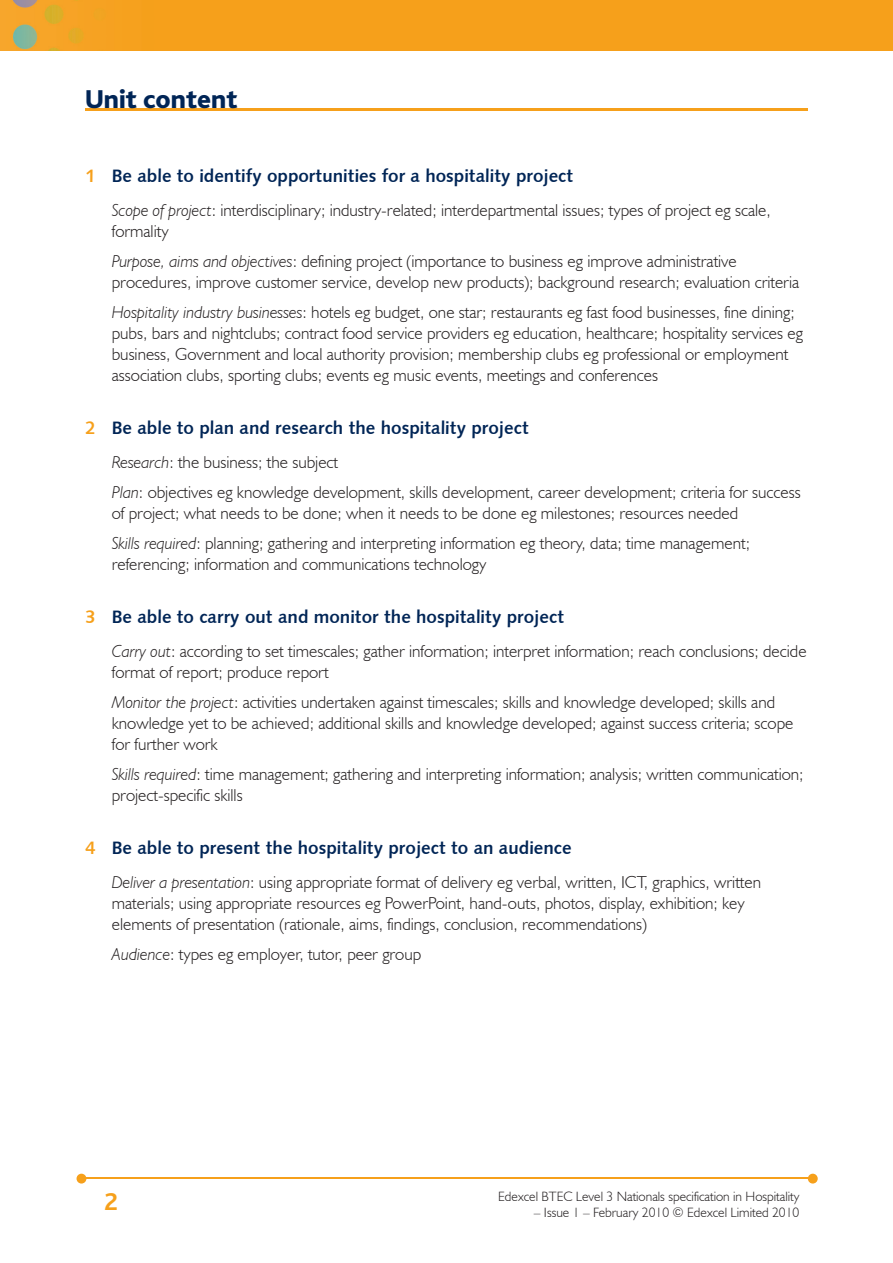
<style>
.page{position:relative;width:893px;height:1263px;background:#fff}
.page>*{position:absolute;margin:0;border:0;box-sizing:border-box;transform-origin:0 0}
.t1{font:800 27px "Bliss";color:#002556}
.t2{font:700 25.5px "Bliss";color:#f6a01b}
.t3{font:18px "Humanist 531 BT Bold A";color:#002556}
.t4{font:300 17.25px/21px "Humanist 521 BT";color:#231f20}
.t5{font:300 13.5px "Humanist 521 BT";color:#231f20}
.s1{color:#f6a01b}
.s2{font-style:italic}
</style>
<div class="page">
<img style="left:0;top:0;width:893px;height:51px">
<hr style="left:82px;top:1178px;width:728px;height:1px;background:#f6a01b">
<svg style="left:808px;top:1174px;width:10px;height:9px"></svg>
<svg style="left:77px;top:1174px;width:9px;height:9px"></svg>
<hr style="left:85px;top:108px;width:723px;height:2px;background:#f6a01b">
<h1 class="t1" style="left:85px;top:85px;width:154px">Unit content</h1>
<p class="t3" style="left:85px;top:164px;width:490px"><span class="s1">1</span> Be able to identify opportunities for a hospitality project</p>
<p class="t4" style="left:112px;top:199px;width:660px"><span class="s2">Scope of project</span>: interdisciplinary; industry-related; interdepartmental issues; types of project eg scale, formality</p>
<p class="t4" style="left:112px;top:250px;width:689px"><span class="s2">Purpose, aims and objectives</span>: defining project (importance to business eg improve administrative procedures, improve customer service, develop new products); background research; evaluation criteria</p>
<p class="t4" style="left:112px;top:301px;width:693px"><span class="s2">Hospitality industry businesses</span>: hotels eg budget, one star; restaurants eg fast food businesses, fine dining; pubs, bars and nightclubs; contract food service providers eg education, healthcare; hospitality services eg business, Government and local authority provision; membership clubs eg professional or employment association clubs, sporting clubs; events eg music events, meetings and conferences</p>
<p class="t3" style="left:85px;top:416px;width:445px"><span class="s1">2</span> Be able to plan and research the hospitality project</p>
<p class="t4" style="left:112px;top:447px;width:690px;line-height:30px"><span class="s2">Research</span>: the business; the subject<br><span class="s2">Plan</span>: objectives eg knowledge development, skills development, career development; criteria for success</p>
<p class="t4" style="left:112px;top:498px;width:640px;line-height:30px">of project; what needs to be done; when it needs to be done eg milestones; resources needed<br><span class="s2">Skills required</span>: planning; gathering and interpreting information eg theory, data; time management;</p>
<p class="t4" style="left:112px;top:553px;width:376px">referencing; information and communications technology</p>
<p class="t3" style="left:85px;top:605px;width:481px"><span class="s1">3</span> Be able to carry out and monitor the hospitality project</p>
<p class="t4" style="left:112px;top:640px;width:696px"><span class="s2">Carry out</span>: according to set timescales; gather information; interpret information; reach conclusions; decide format of report; produce report</p>
<p class="t4" style="left:112px;top:691px;width:683px"><span class="s2">Monitor the project</span>: activities undertaken against timescales; skills and knowledge developed; skills and knowledge yet to be achieved; additional skills and knowledge developed; against success criteria; scope for further work</p>
<p class="t4" style="left:112px;top:763px;width:693px"><span class="s2">Skills required</span>: time management; gathering and interpreting information; analysis; written communication; project-specific skills</p>
<p class="t3" style="left:85px;top:836px;width:488px"><span class="s1">4</span> Be able to present the hospitality project to an audience</p>
<p class="t4" style="left:112px;top:871px;width:651px"><span class="s2">Deliver a presentation</span>: using appropriate format of delivery eg verbal, written, ICT, graphics, written materials; using appropriate resources eg PowerPoint, hand-outs, photos, display, exhibition; key elements of presentation (rationale, aims, findings, conclusion, recommendations)</p>
<p class="t4" style="left:112px;top:943px;width:311px"><span class="s2">Audience</span>: types eg employer, tutor, peer group</p>
<h2 class="t2" style="left:104px;top:1189px;width:15px">2</h2>
<p class="t5" style="left:498px;top:1188px;width:303px">Edexcel BTEC Level 3 Nationals specification in Hospitality</p>
<p class="t5" style="left:534px;top:1204px;width:267px">– Issue 1 – February 2010 © Edexcel Limited 2010</p>
</div>
